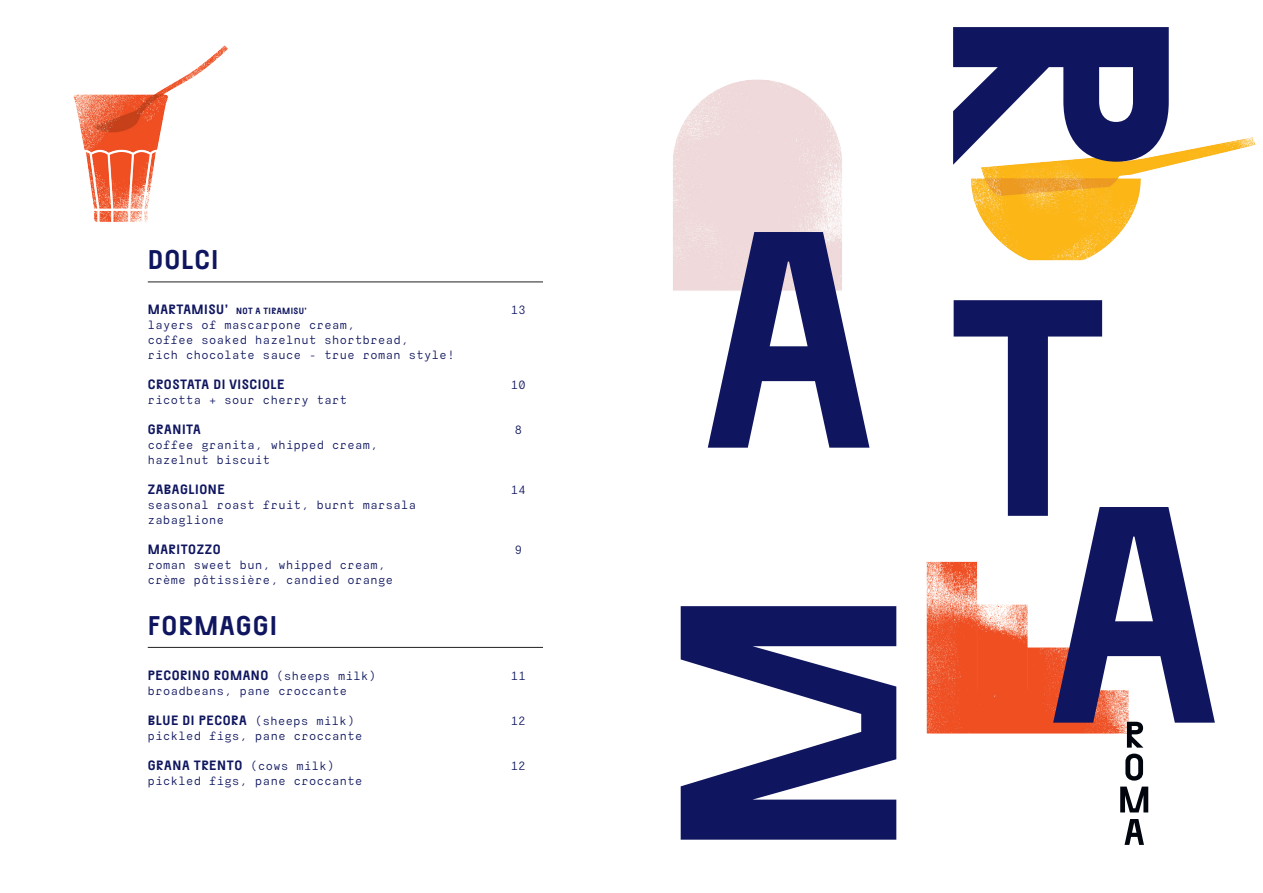
<style>
.page{position:relative;width:1263px;height:893px;background:#fff}
.page>*{position:absolute;margin:0;border:0;box-sizing:border-box;transform-origin:0 0}
.t1{font:700 27px "Separat";letter-spacing:.04em;color:#0f165f}
.t2{font:700 13.5px "Separat";letter-spacing:.04em;color:#0f165f}
.t3{font:12px "ATC Harris";letter-spacing:.04em;color:#0f165f}
.t4{font:700 9px "Separat";letter-spacing:.04em;color:#0f165f}
.s1{font-size:13.5px}
.s2{font-family:"ATC Harris";font-weight:400;font-size:12px}
</style>
<div class="page">
<img style="left:73px;top:45px;width:155px;height:177px">
<img style="left:926px;top:561px;width:211px;height:193px">
<svg style="left:681px;top:606px;width:215px;height:234px;fill:#0f165f"></svg>
<svg style="left:1124px;top:819px;width:20px;height:26px"></svg>
<svg style="left:1120px;top:787px;width:28px;height:25px"></svg>
<svg style="left:1125px;top:754px;width:18px;height:27px"></svg>
<svg style="left:954px;top:300px;width:261px;height:448px"></svg>
<img style="left:971px;top:137px;width:285px;height:124px">
<svg style="left:953px;top:27px;width:216px;height:138px"></svg>
<img style="left:673px;top:79px;width:169px;height:212px">
<svg style="left:708px;top:232px;width:161px;height:216px"></svg>
<hr style="left:148px;top:282px;width:395px;height:1px;background:#231f20">
<hr style="left:148px;top:647px;width:395px;height:1px;background:#231f20">
<p class="t1" style="left:148px;top:239px;width:72px">DOLCI</p>
<p class="t4" style="left:148px;top:304px;width:160px"><span class="s1">MARTAMISU’</span> NOT A TIRAMISU’</p>
<p class="t3" style="left:511px;top:303px;width:16px">13</p>
<p class="t3" style="left:148px;top:318px;width:208px">layers of mascarpone cream,</p>
<p class="t3" style="left:148px;top:333px;width:262px">coffee soaked hazelnut shortbread,</p>
<p class="t3" style="left:148px;top:348px;width:308px">rich chocolate sauce - true roman style!</p>
<p class="t2" style="left:148px;top:374px;width:138px">CROSTATA DI VISCIOLE</p>
<p class="t3" style="left:511px;top:378px;width:16px">10</p>
<p class="t3" style="left:148px;top:393px;width:201px">ricotta + sour cherry tart</p>
<p class="t2" style="left:148px;top:419px;width:55px">GRANITA</p>
<p class="t3" style="left:515px;top:423px;width:9px">8</p>
<p class="t3" style="left:148px;top:438px;width:231px">coffee granita, whipped cream,</p>
<p class="t3" style="left:148px;top:453px;width:124px">hazelnut biscuit</p>
<p class="t2" style="left:148px;top:479px;width:79px">ZABAGLIONE</p>
<p class="t3" style="left:511px;top:483px;width:16px">14</p>
<p class="t3" style="left:148px;top:498px;width:270px">seasonal roast fruit, burnt marsala</p>
<p class="t3" style="left:148px;top:513px;width:78px">zabaglione</p>
<p class="t2" style="left:148px;top:539px;width:74px">MARITOZZO</p>
<p class="t3" style="left:515px;top:543px;width:9px">9</p>
<p class="t3" style="left:148px;top:558px;width:239px">roman sweet bun, whipped cream,</p>
<p class="t3" style="left:148px;top:573px;width:247px">crème pâtissière, candied orange</p>
<p class="t1" style="left:148px;top:605px;width:131px">FORMAGGI</p>
<p class="t2" style="left:148px;top:665px;width:230px">PECORINO ROMANO <span class="s2">(sheeps milk)</span></p>
<p class="t3" style="left:511px;top:669px;width:16px">11</p>
<p class="t3" style="left:148px;top:684px;width:201px">broadbeans, pane croccante</p>
<p class="t2" style="left:148px;top:710px;width:208px">BLUE DI PECORA <span class="s2">(sheeps milk)</span></p>
<p class="t3" style="left:511px;top:714px;width:16px">12</p>
<p class="t3" style="left:148px;top:729px;width:216px">pickled figs, pane croccante</p>
<p class="t2" style="left:148px;top:755px;width:188px">GRANA TRENTO <span class="s2">(cows milk)</span></p>
<p class="t3" style="left:511px;top:759px;width:16px">12</p>
<p class="t3" style="left:148px;top:774px;width:216px">pickled figs, pane croccante</p>
</div>
